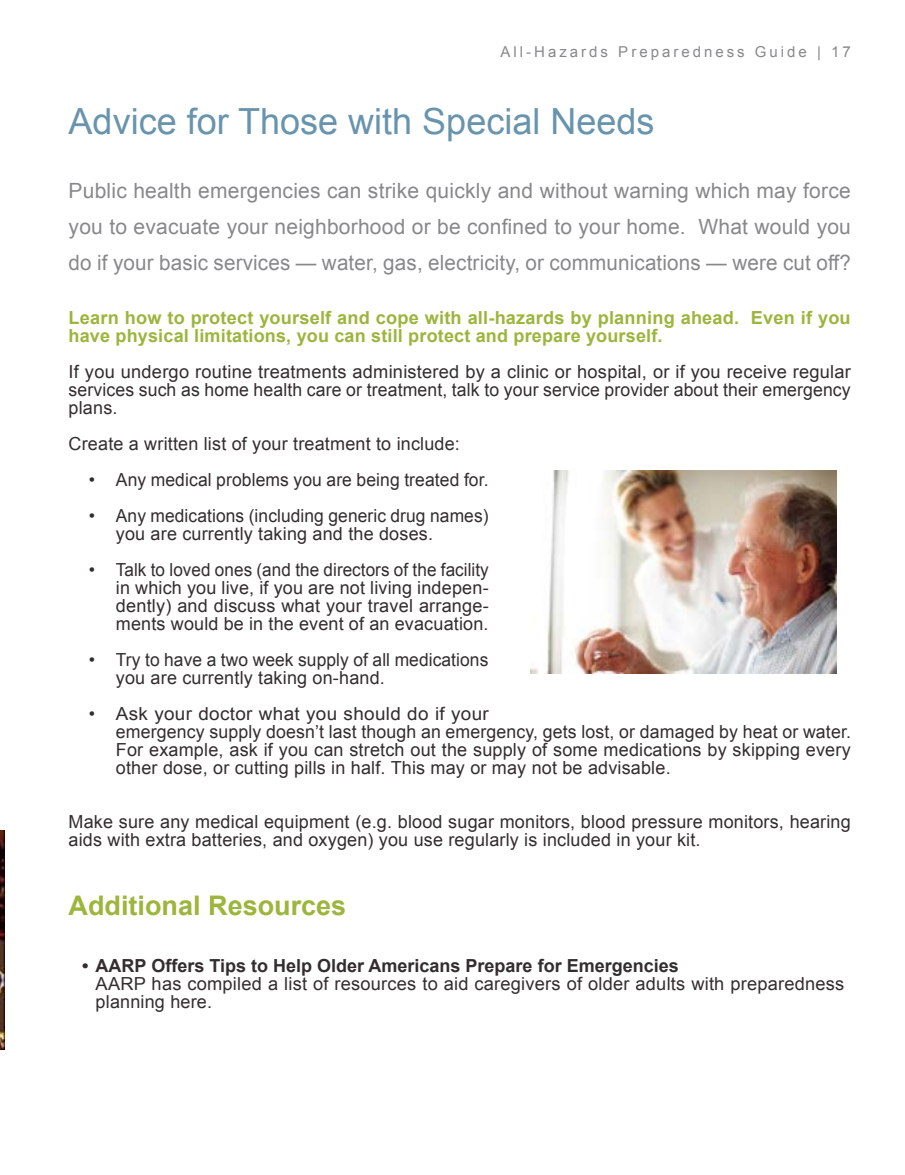
<style>
.page{position:relative;width:905px;height:1175px;background:#fff}
.page>*{position:absolute;margin:0;border:0;box-sizing:border-box;transform-origin:0 0}
.Heading{font:36px "Arial";color:#6894ad}
.t1{font:700 27px "Arial";color:#9cb53c}
.Intro{font:21px/36px "Arial";letter-spacing:.01em;color:#87888a;text-align:justify}
.t2{font:18px/18px "Arial";letter-spacing:.01em;color:#342d30}
.t3{font:700 18px/18px "Arial";letter-spacing:.01em;color:#9cb53c}
.t4{font:700 18px "Arial";color:#342d30}
.t5{font:15px "Arial";letter-spacing:.2em;color:#87888a}
</style>
<div class="page">
<img style="left:0;top:830px;width:4px;height:219px">
<img style="left:530px;top:470px;width:306px;height:204px">
<p class="t5" style="left:500px;top:42px;width:352px">All-Hazards Preparedness Guide | 17</p>
<p class="Heading" style="left:69px;top:98px;width:587px">Advice for Those with Special Needs</p>
<p class="Intro" style="left:69px;top:173px;width:783px">Public health emergencies can strike quickly and without warning which may force you to evacuate your neighborhood or be confined to your home. What would you do if your basic services — water, gas, electricity, or communications — were cut off?</p>
<p class="t3" style="left:69px;top:309px;width:783px">Learn how to protect yourself and cope with all-hazards by planning ahead. Even if you have physical limitations, you can still protect and prepare yourself.</p>
<p class="t2" style="left:69px;top:363px;width:783px;text-align:justify">If you undergo routine treatments administered by a clinic or hospital, or if you receive regular services such as home health care or treatment, talk to your service provider about their emergency plans.</p>
<p class="t2" style="left:69px;top:435px;width:393px">Create a written list of your treatment to include:</p>
<p class="t2" style="left:89px;top:471px;width:401px">• Any medical problems you are being treated for.</p>
<p class="t2" style="left:116px;top:507px;width:374px;text-indent:-27px">• Any medications (including generic drug names) you are currently taking and the doses.</p>
<p class="t2" style="left:116px;top:561px;width:374px;text-align:justify;text-indent:-27px">• Talk to loved ones (and the directors of the facility in which you live, if you are not living indepen&shy;dently) and discuss what your travel arrange&shy;ments would be in the event of an evacuation.</p>
<p class="t2" style="left:116px;top:651px;width:374px;text-indent:-27px">• Try to have a two week supply of all medications you are currently taking on-hand.</p>
<p class="t2" style="left:116px;top:705px;width:736px;text-indent:-27px">• Ask your doctor what you should do if your<br>emergency supply doesn’t last though an emergency, gets lost, or damaged by heat or water.<br>For example, ask if you can stretch out the supply of some medications by skipping every other dose, or cutting pills in half. This may or may not be advisable.</p>
<p class="t2" style="left:69px;top:813px;width:783px">Make sure any medical equipment (e.g. blood sugar monitors, blood pressure monitors, hearing aids with extra batteries, and oxygen) you use regularly is included in your kit.</p>
<p class="t1" style="left:69px;top:887px;width:279px">Additional Resources</p>
<p class="t4" style="left:82px;top:954px;width:598px">• AARP Offers Tips to Help Older Americans Prepare for Emergencies</p>
<p class="t2" style="left:96px;top:975px;width:750px">AARP has compiled a list of resources to aid caregivers of older adults with preparedness planning here.</p>
</div>
